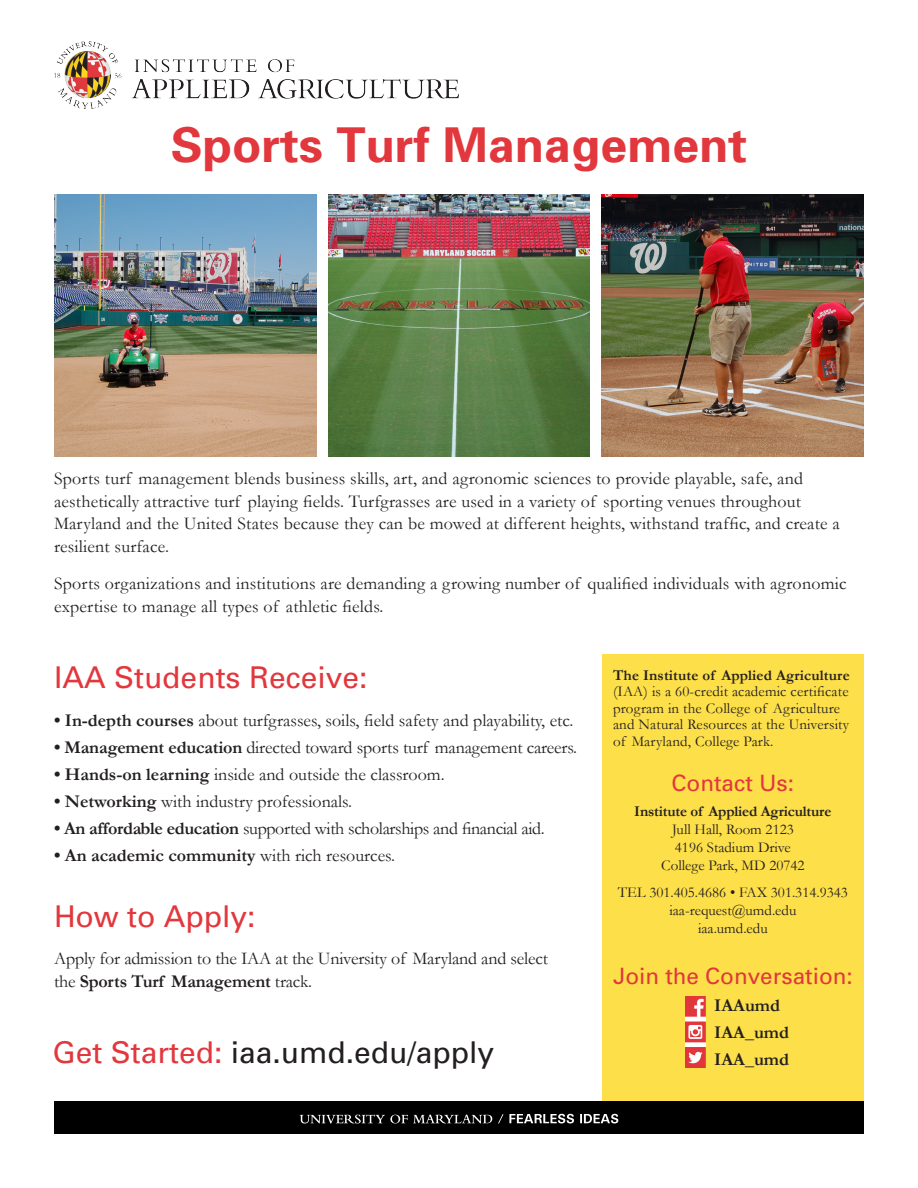
<style>
.page{position:relative;width:918px;height:1188px;background:#fff}
.page>*{position:absolute;margin:0;border:0;box-sizing:border-box;transform-origin:0 0}
.t1{font:700 48px "Univers";color:#e1373d}
.t2{font:30px "Univers";color:#e1373d}
.t3{font:30px "Univers";color:#231f20}
.t4{font:22.5px "Univers";color:#e1373d}
.t5{font:18px/22.5px "Garamond";letter-spacing:.01em;color:#231f20}
.t6{font:18px/22.5px "Garamond";letter-spacing:-.01em;color:#231f20}
.t7{font:18px "Garamond";letter-spacing:-.02em;color:#231f20}
.t8{font:700 18px "Garamond";color:#231f20}
.t9{font:15px/16.5px "Garamond";letter-spacing:.01em;color:#231f20}
.t10{font:700 15px "Garamond";letter-spacing:-.01em;color:#231f20}
.s1{font-weight:700}
.s2{font-weight:400}
.s3{color:#e1373d}
</style>
<div class="page">
<div style="left:602px;top:654px;width:262px;height:448px;background:#fcdf49"></div>
<img style="left:54px;top:42px;width:405px;height:67px">
<div style="left:54px;top:1102px;width:810px;height:32px;background:#000"></div>
<svg style="left:300px;top:1114px;width:318px;height:9px"></svg>
<img style="left:685px;top:996px;width:21px;height:72px">
<img style="left:55px;top:195px;width:261px;height:261px">
<img style="left:602px;top:195px;width:261px;height:261px">
<img style="left:328px;top:195px;width:262px;height:261px">
<p class="t1" style="left:171px;top:114px;width:578px">Sports Turf Management</p>
<p class="t5" style="left:54px;top:467px;width:787px">Sports turf management blends business skills, art, and agronomic sciences to provide playable, safe, and aesthetically attractive turf playing fields. Turfgrasses are used in a variety of sporting venues throughout Maryland and the United States because they can be mowed at different heights, withstand traffic, and create a resilient surface.</p>
<p class="t5" style="left:54px;top:572px;width:794px">Sports organizations and institutions are demanding a growing number of qualified individuals with agronomic expertise to manage all types of athletic fields.</p>
<p class="t2" style="left:54px;top:659px;width:315px">IAA Students Receive:</p>
<p class="t5" style="left:54px;top:708px;width:521px"><span class="s1">• In-depth courses</span> about turfgrasses, soils, field safety and playability, etc.</p>
<p class="t6" style="left:54px;top:735px;width:525px"><span class="s1">• Management education</span> directed toward sports turf management careers.</p>
<p class="t5" style="left:54px;top:762px;width:392px"><span class="s1">• Hands-on learning</span> inside and outside the classroom.</p>
<p class="t5" style="left:54px;top:789px;width:300px"><span class="s1">• Networking</span> with industry professionals.</p>
<p class="t7" style="left:54px;top:816px;width:492px"><span class="s1">• An affordable education</span> supported with scholarships and financial aid.</p>
<p class="t8" style="left:54px;top:843px;width:343px">• An academic community <span class="s2">with rich resources.</span></p>
<p class="t2" style="left:54px;top:897px;width:203px">How to Apply:</p>
<p class="t6" style="left:54px;top:947px;width:496px">Apply for admission to the IAA at the University of Maryland and select the <span class="s1">Sports Turf Management</span> track.</p>
<p class="t3" style="left:52px;top:1034px;width:443px"><span class="s3">Get Started:</span> iaa.umd.edu/apply</p>
<p class="t9" style="left:613px;top:667px;width:238px"><span class="s1">The Institute of Applied Agriculture </span>(IAA) is a 60-credit academic certificate program in the College of Agriculture and Natural Resources at the University of Maryland, College Park.</p>
<p class="t4" style="left:672px;top:769px;width:124px">Contact Us:</p>
<p class="t10" style="left:634px;top:802px;width:199px">Institute of Applied Agriculture</p>
<p class="t9" style="left:672px;top:821px;width:123px">Jull Hall, Room 2123</p>
<p class="t9" style="left:675px;top:839px;width:117px">4196 Stadium Drive</p>
<p class="t9" style="left:661px;top:857px;width:145px">College Park, MD 20742</p>
<p class="t9" style="left:618px;top:884px;width:231px">TEL 301.405.4686 • FAX 301.314.9343</p>
<p class="t9" style="left:669px;top:902px;width:128px">iaa-request@umd.edu</p>
<p class="t9" style="left:698px;top:920px;width:71px">iaa.umd.edu</p>
<p class="t4" style="left:613px;top:962px;width:241px">Join the Conversation:</p>
<p class="t8" style="left:714px;top:994px;width:67px">IAAumd</p>
<p class="t8" style="left:714px;top:1021px;width:76px">IAA_umd</p>
<p class="t8" style="left:714px;top:1048px;width:76px">IAA_umd</p>
</div>
